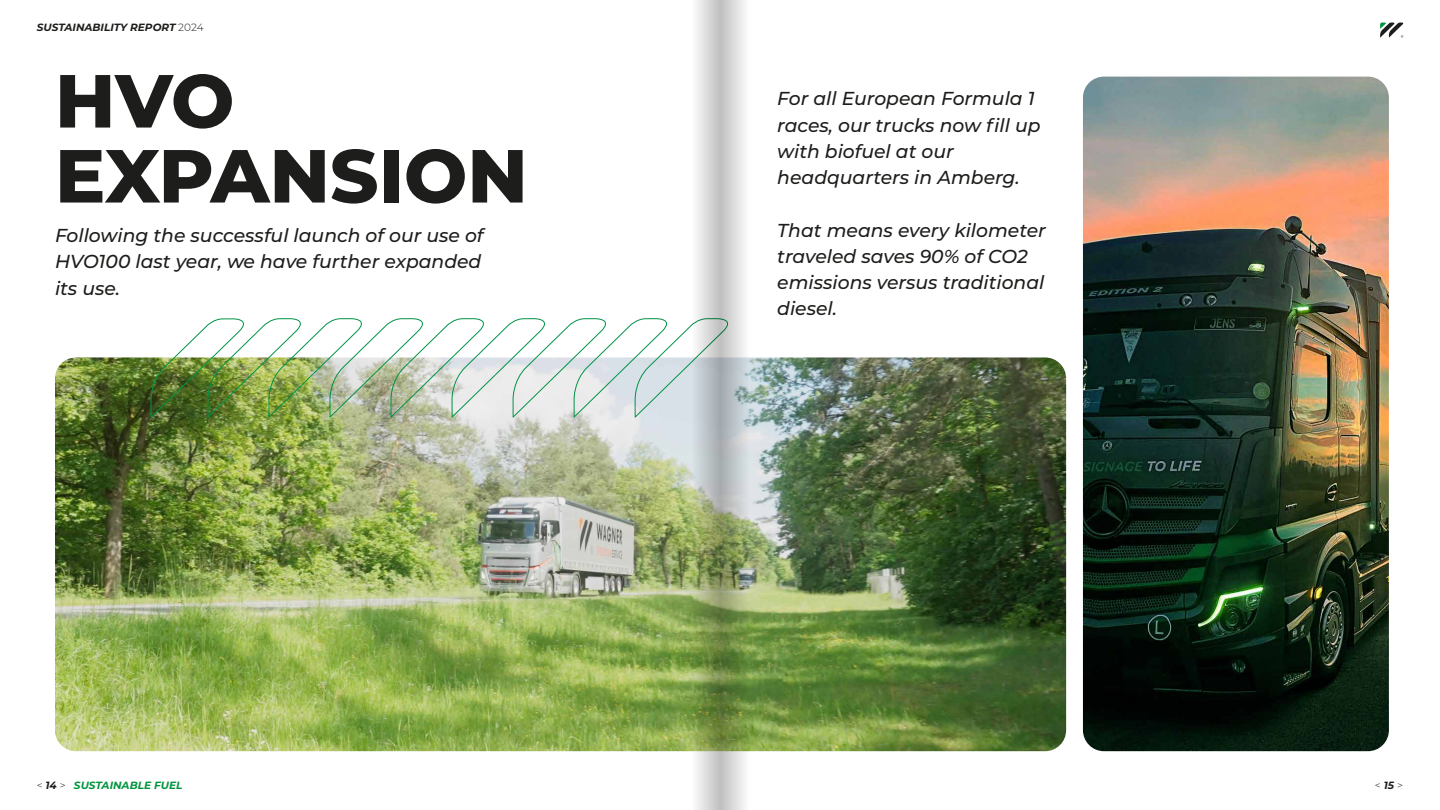
<style>
.page{position:relative;width:1440px;height:810px;background:#fff}
.page>*{position:absolute;margin:0;border:0;box-sizing:border-box;transform-origin:0 0}
.t1{font:800 75px/75px "Montserrat";color:#1d1d1b}
.t2{font:italic 500 18.75px/26.2px "Montserrat";color:#1d1d1b}
.t3{font:italic 700 10.5px "Montserrat";color:#1d1d1b}
.t4{font:italic 700 10.5px "Montserrat";color:#00953e}
.t5{font:300 10.5px "Montserrat";color:#1d1d1b}
.s1{font-weight:300;font-style:normal}
.s2{font-weight:300;font-style:normal;color:#1d1d1b}
.s3{color:#1d1d1b}
.s4{font-weight:700;font-style:italic}
</style>
<div class="page">
<svg style="left:1380px;top:23px;width:24px;height:15px"></svg>
<img style="left:55px;top:357px;width:1011px;height:394px">
<img style="left:1083px;top:77px;width:306px;height:674px">
<img style="left:150px;top:318px;width:541px;height:102px">
<svg style="left:720px;top:0;width:29px;height:810px;background:#b9c1af"></svg>
<svg style="left:691px;top:0;width:29px;height:810px;background:#bcc5af"></svg>
<p class="t3" style="left:37px;top:20px;width:168px">SUSTAINABILITY REPORT <span class="s1">2024</span></p>
<h1 class="t1" style="left:55px;top:59px;width:474px">HVO<br>EXPANSION</h1>
<p class="t2" style="left:55px;top:222px;width:430px;text-align:justify">Following the successful launch of our use of HVO100 last year, we have further expanded its use.</p>
<p class="t2" style="left:777px;top:85px;width:265px">For all European Formula 1 races, our trucks now fill up with biofuel at our headquarters in Amberg.</p>
<p class="t2" style="left:777px;top:216px;width:270px">That means every kilometer traveled saves 90% of CO2 emissions versus traditional diesel.</p>
<p class="t4" style="left:37px;top:778px;width:147px"><span class="s2">&lt;</span> <span class="s3">14</span> <span class="s2">&gt;</span> SUSTAINABLE FUEL</p>
<p class="t5" style="left:1375px;top:778px;width:30px">&lt;<span class="s4">15</span>&gt;</p>
</div>
